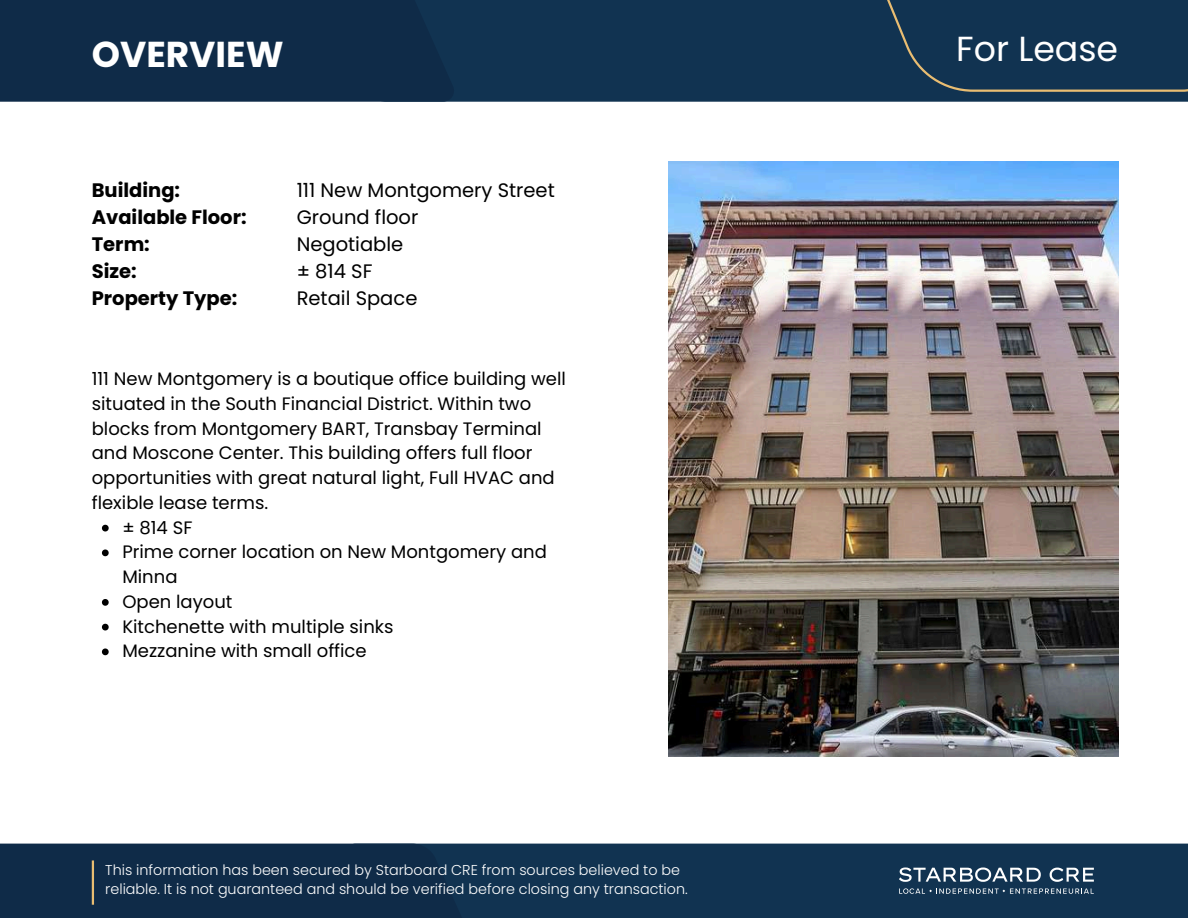
<style>
.page{position:relative;width:1188px;height:918px;background:#fff}
.page>*{position:absolute;margin:0;border:0;box-sizing:border-box;transform-origin:0 0}
.t1{font:700 36px "Poppins";color:#fff}
.t2{font:34.8px "Poppins";color:#fff}
.t3{font:19.5px/27px "Poppins";color:#000}
.t4{font:700 19.5px/27px "Poppins";color:#000}
.t5{font:18px "Poppins";color:#000}
.t6{font:300 14.25px/19px "Poppins";color:#fefefe}
</style>
<div class="page">
<div style="left:344px;top:844px;width:844px;height:74px;background:#113351"></div>
<div style="left:0;top:844px;width:480px;height:74px;background:#0f2b48"></div>
<div style="left:454px;top:0;width:734px;height:102px;background:#113351"></div>
<div style="left:0;top:0;width:454px;height:102px;background:#0f2b48"></div>
<div style="left:859px;top:0;width:329px;height:92px;background:#113351"></div>
<svg style="left:899px;top:867px;width:142px;height:15px"></svg>
<svg style="left:1050px;top:868px;width:44px;height:14px"></svg>
<svg style="left:899px;top:888px;width:195px;height:6px"></svg>
<hr style="left:92px;top:860px;width:2px;height:45px;background:#e9bd72">
<img style="left:668px;top:162px;width:450px;height:595px">
<svg style="left:102px;top:525px;width:7px;height:6px"></svg>
<svg style="left:102px;top:549px;width:7px;height:7px"></svg>
<svg style="left:102px;top:599px;width:7px;height:7px"></svg>
<svg style="left:102px;top:624px;width:7px;height:6px"></svg>
<svg style="left:102px;top:648px;width:7px;height:7px"></svg>
<h1 class="t1" style="left:92px;top:29px;width:193px">OVERVIEW</h1>
<p class="t4" style="left:92px;top:177px;width:156px">Building:<br>Available Floor:<br>Term:<br>Size:<br>Property Type:</p>
<p class="t3" style="left:297px;top:177px;width:260px">111 New Montgomery Street<br>Ground floor<br>Negotiable<br>± 814 SF<br>Retail Space</p>
<p class="t5" style="left:92px;top:366px;width:476px">111 New Montgomery is a boutique office building well</p>
<p class="t5" style="left:92px;top:391px;width:441px">situated in the South Financial District. Within two</p>
<p class="t5" style="left:92px;top:416px;width:451px">blocks from Montgomery BART, Transbay Terminal</p>
<p class="t5" style="left:92px;top:441px;width:442px">and Moscone Center. This building offers full floor</p>
<p class="t5" style="left:92px;top:465px;width:464px">opportunities with great natural light, Full HVAC and</p>
<p class="t5" style="left:92px;top:490px;width:178px">flexible lease terms.</p>
<p class="t5" style="left:122px;top:515px;width:72px">± 814 SF</p>
<p class="t5" style="left:122px;top:540px;width:426px">Prime corner location on New Montgomery and</p>
<p class="t5" style="left:122px;top:564px;width:57px">Minna</p>
<p class="t5" style="left:122px;top:589px;width:112px">Open layout</p>
<p class="t5" style="left:122px;top:614px;width:273px">Kitchenette with multiple sinks</p>
<p class="t5" style="left:122px;top:639px;width:246px">Mezzanine with small office</p>
<p class="t6" style="left:105px;top:861px;width:584px">This information has been secured by Starboard CRE from sources believed to be reliable. It is not guaranteed and should be verified before closing any transaction.</p>
<h2 class="t2" style="left:956px;top:24px;width:163px">For Lease</h2>
</div>
